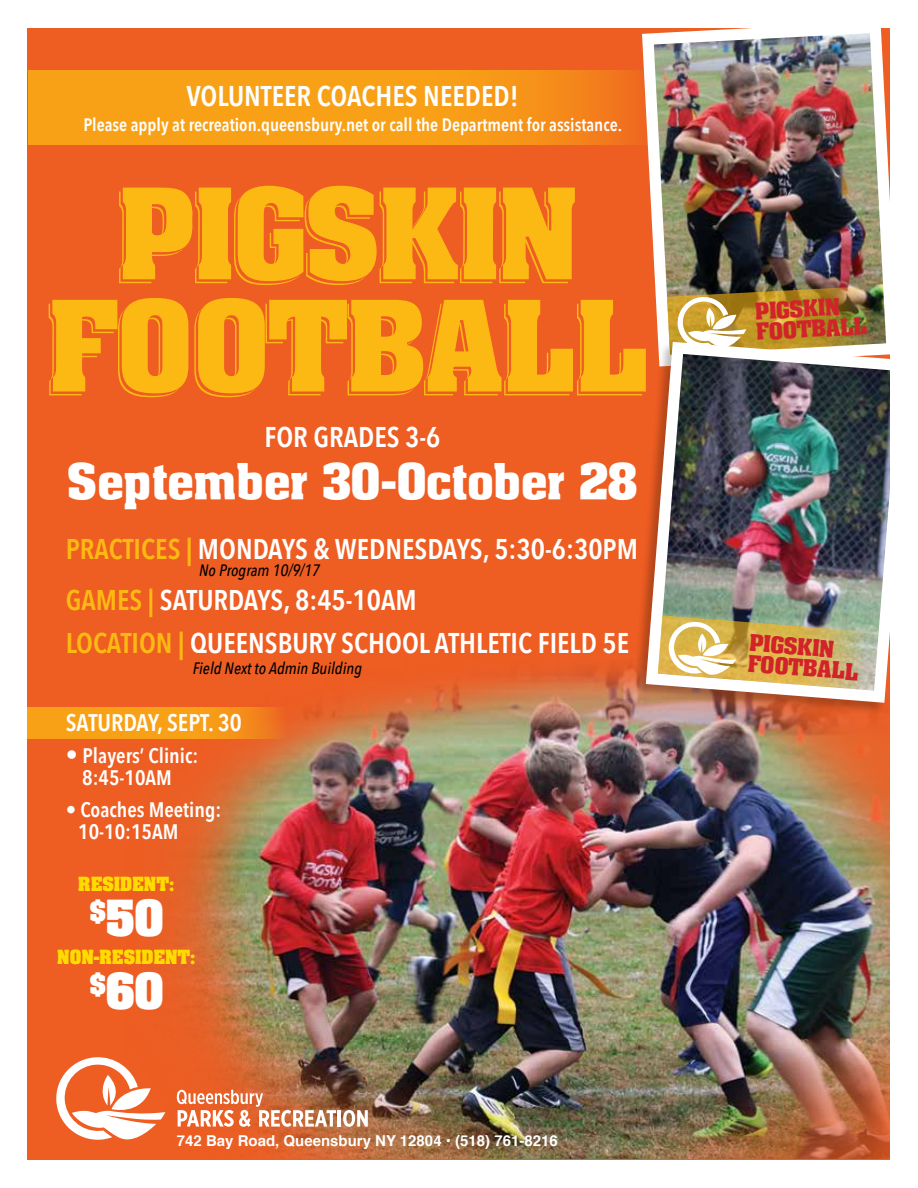
<style>
.page{position:relative;width:918px;height:1188px;background:#fff}
.page>*{position:absolute;margin:0;border:0;box-sizing:border-box;transform-origin:0 0}
.t1{font:43.5px "Bloc SSK";color:#fff}
.t2{font:700 42px "Bloc SSK";color:#fff}
.t3{font:600 28.5px/51px "Avenir Next Condensed";color:#fff}
.t4{font:600 24px "Avenir Next Condensed";color:#fff}
.t5{font:600 21px/22.5px "Avenir Next Condensed";color:#fff;text-align:center}
.t6{font:20.25px/20.7px "Bloc SSK";color:#d2232a}
.t7{font:600 18px "Avenir Next Condensed";color:#fff}
.t8{font:italic 500 16.5px "Avenir Next Condensed";color:#000}
.t9{font:700 16.5px "Bloc SSK";color:#ffdb00}
.t10{font:700 15px "Helvetica";color:#fff}
.s1{color:#fdb913}
.s2{font-size:24px}
</style>
<div class="page">
<div style="left:28px;top:28px;width:862px;height:1132px;background:#ee5d22"></div>
<img style="left:165px;top:663px;width:725px;height:496px">
<svg style="left:56px;top:1057px;width:109px;height:83px"></svg>
<svg style="left:177px;top:1090px;width:159px;height:37px"></svg>
<hr style="left:338px;top:1110px;width:3px;height:17px;background:#fff">
<svg style="left:343px;top:1110px;width:25px;height:17px"></svg>
<svg style="left:50px;top:313px;width:583px;height:83px"></svg>
<svg style="left:52px;top:298px;width:581px;height:95px;fill:#fdb913"></svg>
<svg style="left:119px;top:186px;width:456px;height:99px"></svg>
<svg style="left:28px;top:71px;width:608px;height:74px;background:#f79a17"></svg>
<svg style="left:28px;top:707px;width:258px;height:32px;background:#f79917"></svg>
<img style="left:636px;top:28px;width:254px;height:308px">
<img style="left:667px;top:286px;width:207px;height:50px">
<div style="left:633px;top:342px;width:278px;height:374px;background:#000;opacity:.25"></div>
<img style="left:640px;top:336px;width:250px;height:373px">
<img style="left:658px;top:615px;width:208px;height:75px">
<div style="left:890px;top:17px;width:28px;height:1165px;background:#fff"></div>
<p class="t3" style="left:186px;top:70px;width:334px">VOLUNTEER COACHES NEEDED!</p>
<p class="t7" style="left:83px;top:109px;width:540px">Please apply at recreation.queensbury.net or call the Department for assistance.</p>
<p class="t3" style="left:265px;top:411px;width:177px">FOR GRADES 3-6</p>
<h1 class="t1" style="left:68px;top:450px;width:571px">September 30-October 28</h1>
<p class="t3" style="left:66px;top:522px;width:574px"><span class="s1">PRACTICES |</span> MONDAYS &amp; WEDNESDAYS, 5:30-6:30PM<br><span class="s1">GAMES |</span> SATURDAYS, 8:45-10AM</p>
<p class="t3" style="left:66px;top:617px;width:565px"><span class="s1">LOCATION |</span> QUEENSBURY SCHOOL ATHLETIC FIELD 5E</p>
<p class="t8" style="left:199px;top:560px;width:122px">No Program 10/9/17</p>
<p class="t8" style="left:193px;top:658px;width:171px">Field Next to Admin Building</p>
<p class="t4" style="left:66px;top:702px;width:178px">SATURDAY, SEPT. 30</p>
<p class="t5" style="left:66px;top:744px;width:134px"><span class="s2">•</span> Players’ Clinic:<br>8:45-10AM</p>
<p class="t5" style="left:78px;top:798px;width:145px;text-align:left;text-indent:-12px">• Coaches Meeting:<br>10-10:15AM</p>
<p class="t9" style="left:78px;top:871px;width:98px">RESIDENT:</p>
<h2 class="t2" style="left:89px;top:887px;width:76px"><sup>$</sup>50</h2>
<p class="t9" style="left:57px;top:945px;width:140px">NON-RESIDENT:</p>
<h2 class="t2" style="left:89px;top:960px;width:76px"><sup>$</sup>60</h2>
<p class="t10" style="left:177px;top:1128px;width:382px">742 Bay Road, Queensbury NY 12804 • (518) 761-8216</p>
<p class="t6" style="left:754px;top:300px;width:113px;rotate:-3deg">PIGSKIN<br>FOOTBALL</p>
<p class="t6" style="left:750px;top:632px;width:113px;rotate:4deg">PIGSKIN<br>FOOTBALL</p>
</div>
